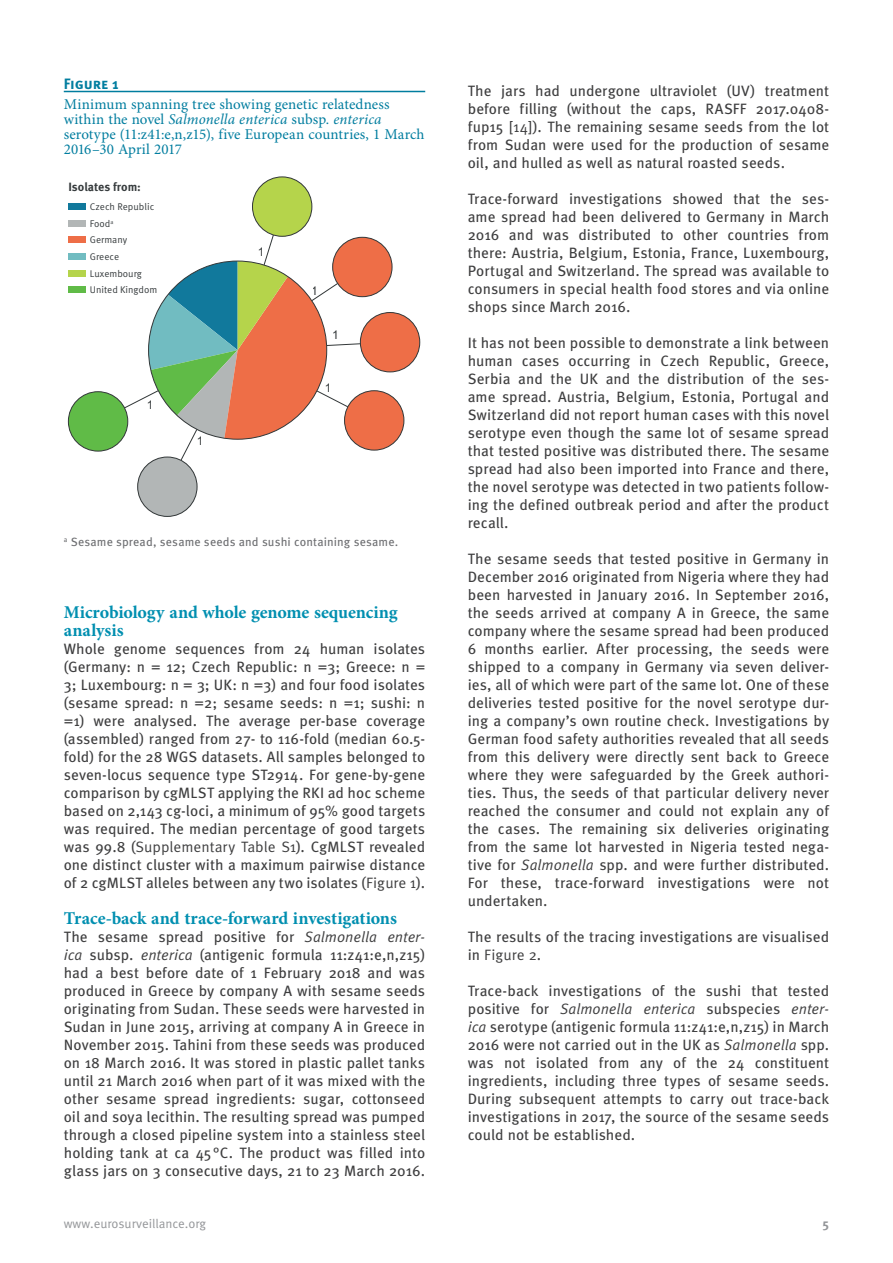
<style>
.page{position:relative;width:893px;height:1263px;background:#fff}
.page>*{position:absolute;margin:0;border:0;box-sizing:border-box;transform-origin:0 0}
.t1{font:700 18px/18px "Minion Pro";letter-spacing:-.005em;color:#008fb0}
.t2{font:15px/18px "Meta Pro";color:#3e3e3f;text-align:justify}
.t3{font:15px/15px "Minion Pro";letter-spacing:.005em;color:#007d9f}
.t4{font:700 15px "Meta Pro";letter-spacing:-.005em;color:#007d9f}
.t5{font:12.75px "Meta Pro";color:#939598}
.t6{font:700 12.75px "Meta Pro";color:#939598}
.t7{font:12px "Meta Pro";letter-spacing:.01em;color:#6c6d70}
.t8{font:700 12px "Meta Pro";color:#363b3d}
.t9{font:12px "Arial";color:#323738}
.t10{font:9.75px/16.5px "Meta Pro";color:#363b3d}
.s1{font-style:italic}
.s2{font-style:inherit}
</style>
<div class="page">
<hr style="left:64px;top:91px;width:361px;height:1px;background:#007d9f">
<svg style="left:97px;top:206px;width:294px;height:282px"></svg>
<div style="left:345px;top:391px;width:59px;height:59px;background:#ee6e47;border-radius:50%"></div>
<div style="left:344px;top:390px;width:60px;height:60px;border:1px solid #323738;border-radius:50%"></div>
<div style="left:333px;top:237px;width:59px;height:60px;background:#ee6e47;border-radius:50%"></div>
<div style="left:332px;top:237px;width:60px;height:60px;border:1px solid #323738;border-radius:50%"></div>
<div style="left:360px;top:312px;width:60px;height:60px;background:#ee6e47;border-radius:50%"></div>
<div style="left:360px;top:312px;width:60px;height:60px;border:1px solid #323738;border-radius:50%"></div>
<div style="left:138px;top:457px;width:59px;height:59px;background:#b2b6b6;border-radius:50%"></div>
<div style="left:137px;top:457px;width:60px;height:60px;border:1px solid #323738;border-radius:50%"></div>
<div style="left:252px;top:177px;width:60px;height:59px;background:#b5d44b;border-radius:50%"></div>
<div style="left:252px;top:177px;width:60px;height:60px;border:1px solid #323738;border-radius:50%"></div>
<div style="left:68px;top:392px;width:60px;height:59px;background:#60bb47;border-radius:50%"></div>
<div style="left:68px;top:391px;width:60px;height:60px;border:1px solid #323738;border-radius:50%"></div>
<div style="left:68px;top:203px;width:17px;height:7px;background:#11799c"></div>
<div style="left:68px;top:220px;width:17px;height:6px;background:#b2b6b6"></div>
<div style="left:68px;top:237px;width:17px;height:6px;background:#ee6e47"></div>
<div style="left:68px;top:253px;width:17px;height:7px;background:#71bcc1"></div>
<div style="left:68px;top:270px;width:17px;height:6px;background:#b5d44b"></div>
<div style="left:68px;top:286px;width:17px;height:7px;background:#60bb47"></div>
<p class="t4" style="left:64px;top:74px;width:57px">Figure 1</p>
<p class="t3" style="left:64px;top:97px;width:362px">Minimum spanning tree showing genetic relatedness within the novel <span class="s1">Salmonella enterica</span> subsp. <span class="s1">enterica </span>serotype (11:z41:e,n,z15), five European countries, 1 March 2016–30 April 2017</p>
<p class="t8" style="left:68px;top:179px;width:74px">Isolates from:</p>
<p class="t10" style="left:90px;top:199px;width:69px">Czech Republic<br>Food<sup>a<br></sup>Germany<br>Greece<br>Luxembourg<br>United Kingdom</p>
<p class="t9" style="left:146px;top:396px;width:8px">1</p>
<p class="t9" style="left:196px;top:433px;width:8px">1</p>
<p class="t9" style="left:257px;top:243px;width:8px">1</p>
<p class="t9" style="left:312px;top:282px;width:8px">1</p>
<p class="t9" style="left:333px;top:326px;width:8px">1</p>
<p class="t9" style="left:324px;top:379px;width:8px">1</p>
<p class="t7" style="left:64px;top:534px;width:336px"><sup>a</sup> Sesame spread, sesame seeds and sushi containing sesame.</p>
<p class="t1" style="left:64px;top:603px;width:336px">Microbiology and whole genome sequencing analysis</p>
<p class="t2" style="left:64px;top:640px;width:363px">Whole genome sequences from 24 human isolates (Germany: n = 12; Czech Republic: n =3; Greece: n = 3; Luxembourg: n = 3; UK: n =3) and four food isolates (sesame spread: n =2; sesame seeds: n =1; sushi: n =1) were analysed. The average per-base coverage (assembled) ranged from 27- to 116-fold (median 60.5- fold) for the 28 WGS datasets. All samples belonged to seven-locus sequence type ST2914. For gene-by-gene comparison by cgMLST applying the RKI ad hoc scheme based on 2,143 cg-loci, a minimum of 95% good targets was required. The median percentage of good targets was 99.8 (<span class="s2">Supplementary Table S1</span>). CgMLST revealed one distinct cluster with a maximum pairwise distance of 2 cgMLST alleles between any two isolates (<span class="s2">Figure 1</span>).</p>
<p class="t1" style="left:64px;top:909px;width:335px">Trace-back and trace-forward investigations</p>
<p class="t2" style="left:64px;top:928px;width:363px">The sesame spread positive for <span class="s1">Salmonella enter&shy;ica</span> subsp. <span class="s1">enterica</span> (antigenic formula 11:z41:e,n,z15) had a best before date of 1 February 2018 and was produced in Greece by company A with sesame seeds originating from Sudan. These seeds were harvested in Sudan in June 2015, arriving at company A in Greece in November 2015. Tahini from these seeds was produced on 18 March 2016. It was stored in plastic pallet tanks until 21 March 2016 when part of it was mixed with the other sesame spread ingredients: sugar, cottonseed oil and soya lecithin. The resulting spread was pumped through a closed pipeline system into a stainless steel holding tank at ca 45 °C. The product was filled into glass jars on 3 consecutive days, 21 to 23 March 2016.</p>
<p class="t2" style="left:468px;top:82px;width:363px">The jars had undergone ultraviolet (UV) treatment before filling (without the caps, RASFF 2017.0408- fup15 [<span class="s2">14</span>]). The remaining sesame seeds from the lot from Sudan were used for the production of sesame oil, and hulled as well as natural roasted seeds.</p>
<p class="t2" style="left:468px;top:190px;width:363px">Trace-forward investigations showed that the ses&shy;ame spread had been delivered to Germany in March 2016 and was distributed to other countries from there: Austria, Belgium, Estonia, France, Luxembourg, Portugal and Switzerland. The spread was available to consumers in special health food stores and via online shops since March 2016.</p>
<p class="t2" style="left:468px;top:334px;width:363px">It has not been possible to demonstrate a link between human cases occurring in Czech Republic, Greece, Serbia and the UK and the distribution of the ses&shy;ame spread. Austria, Belgium, Estonia, Portugal and Switzerland did not report human cases with this novel serotype even though the same lot of sesame spread that tested positive was distributed there. The sesame spread had also been imported into France and there, the novel serotype was detected in two patients follow&shy;ing the defined outbreak period and after the product recall.</p>
<p class="t2" style="left:468px;top:550px;width:363px">The sesame seeds that tested positive in Germany in December 2016 originated from Nigeria where they had been harvested in January 2016. In September 2016, the seeds arrived at company A in Greece, the same company where the sesame spread had been produced 6 months earlier. After processing, the seeds were shipped to a company in Germany via seven deliver&shy;ies, all of which were part of the same lot. One of these deliveries tested positive for the novel serotype dur&shy;ing a company’s own routine check. Investigations by German food safety authorities revealed that all seeds from this delivery were directly sent back to Greece where they were safeguarded by the Greek authori&shy;ties. Thus, the seeds of that particular delivery never reached the consumer and could not explain any of the cases. The remaining six deliveries originating from the same lot harvested in Nigeria tested nega&shy;tive for <span class="s1">Salmonella</span> spp. and were further distributed.<br>For these, trace-forward investigations were not undertaken.</p>
<p class="t2" style="left:468px;top:928px;width:363px">The results of the tracing investigations are visualised in <span class="s2">Figure 2</span>.</p>
<p class="t2" style="left:468px;top:982px;width:363px">Trace-back investigations of the sushi that tested positive for <span class="s1">Salmonella enterica</span> subspecies <span class="s1">enter&shy;ica</span> serotype (antigenic formula 11:z41:e,n,z15) in March 2016 were not carried out in the UK as <span class="s1">Salmonella</span> spp. was not isolated from any of the 24 constituent ingredients, including three types of sesame seeds.<br>During subsequent attempts to carry out trace-back investigations in 2017, the source of the sesame seeds could not be established.</p>
<p class="t5" style="left:64px;top:1215px;width:144px">www.eurosurveillance.org</p>
<p class="t6" style="left:823px;top:1215px;width:8px">5</p>
</div>
